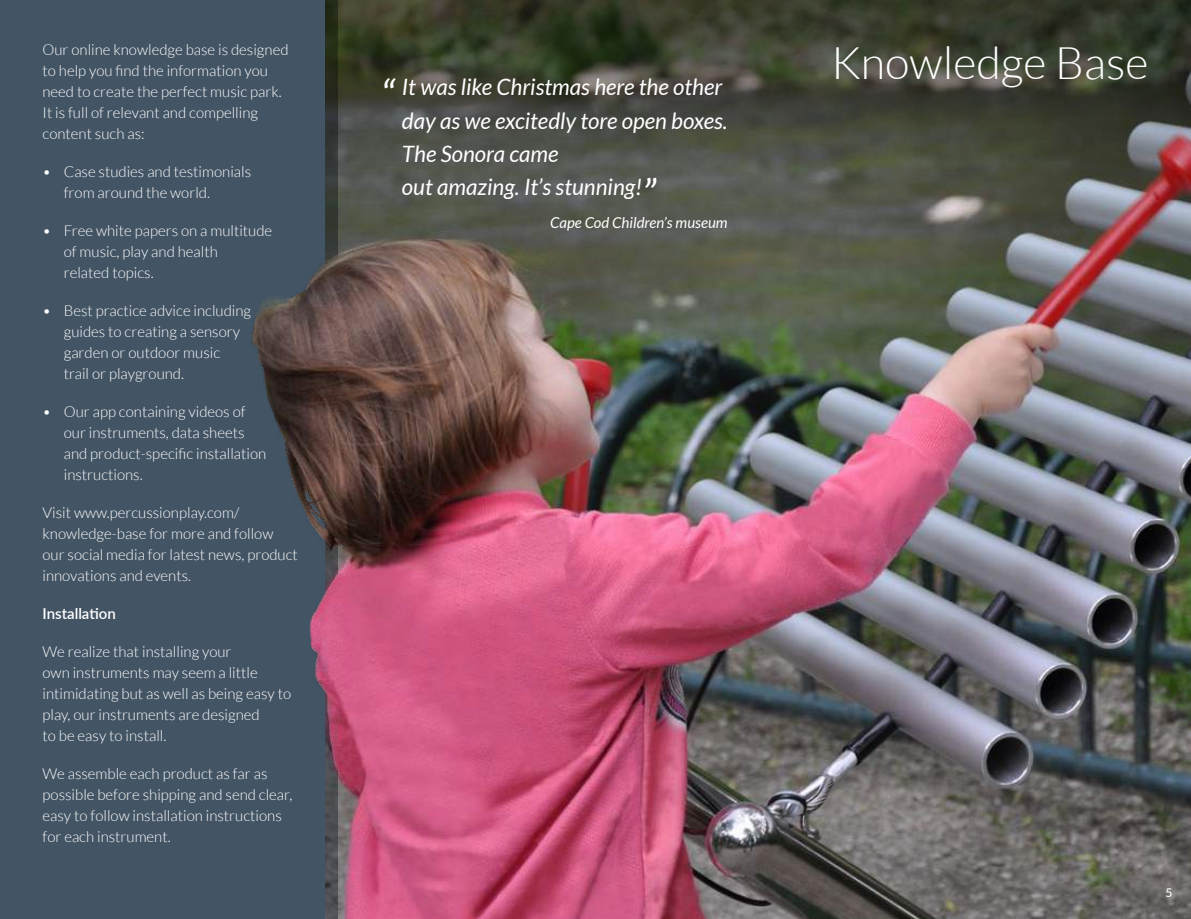
<style>
.page{position:relative;width:1191px;height:919px;background:#fff}
.page>*{position:absolute;margin:0;border:0;box-sizing:border-box;transform-origin:0 0}
.t1{font:300 45px "Lato";color:#fff}
.t2{font:italic 22.5px/33px "Lato";color:#fff}
.t3{font:300 15px/21px "Lato";color:#fff}
.t4{font:italic 15px "Lato";color:#fff}
.t5{font:600 15px "Lato";color:#fff}
.t6{font:500 12px "Lato";color:#fff}
.s1{font-size:40.5px}
</style>
<div class="page">
<div style="left:0;top:0;width:374px;height:918px;background:#435464"></div>
<img style="left:346px;top:172px;width:845px;height:746px">
<svg style="left:346px;top:0;width:845px;height:172px;background:#414437"></svg>
<img style="left:251px;top:0;width:95px;height:918px">
<p class="t3" style="left:43px;top:39px;width:247px">Our online knowledge base is designed to help you find the information you need to create the perfect music park.<br>It is full of relevant and compelling content such as:</p>
<p class="t3" style="left:64px;top:161px;width:189px;text-indent:-21px">• Case studies and testimonials from around the world.</p>
<p class="t3" style="left:64px;top:220px;width:210px;text-indent:-21px">• Free white papers on a multitude of music, play and health<br>related topics.</p>
<p class="t3" style="left:64px;top:300px;width:189px;text-indent:-21px">• Best practice advice including guides to creating a sensory garden or outdoor music<br>trail or playground.</p>
<p class="t3" style="left:64px;top:401px;width:204px;text-indent:-21px">• Our app containing videos of our instruments, data sheets and product-specific installation instructions.</p>
<p class="t3" style="left:43px;top:502px;width:257px">Visit www.percussionplay.com/ knowledge-base for more and follow our social media for latest news, product innovations and events.</p>
<p class="t5" style="left:43px;top:602px;width:75px">Installation</p>
<p class="t3" style="left:43px;top:641px;width:250px">We realize that installing your<br>own instruments may seem a little intimidating but as well as being easy to play, our instruments are designed<br>to be easy to install.</p>
<p class="t3" style="left:43px;top:763px;width:251px">We assemble each product as far as possible before shipping and send clear, easy to follow installation instructions for each instrument.</p>
<h2 class="t2" style="left:402px;top:71px;width:327px;text-indent:-21px"><span class="s1">“</span> It was like Christmas here the other day as we excitedly tore open boxes.<br>The Sonora came<br>out amazing. It’s stunning!<span class="s1">”</span></h2>
<p class="t4" style="left:550px;top:214px;width:179px">Cape Cod Children’s museum</p>
<h1 class="t1" style="left:831px;top:38px;width:319px">Knowledge Base</h1>
<p class="t6" style="left:1165px;top:884px;width:8px">5</p>
</div>
